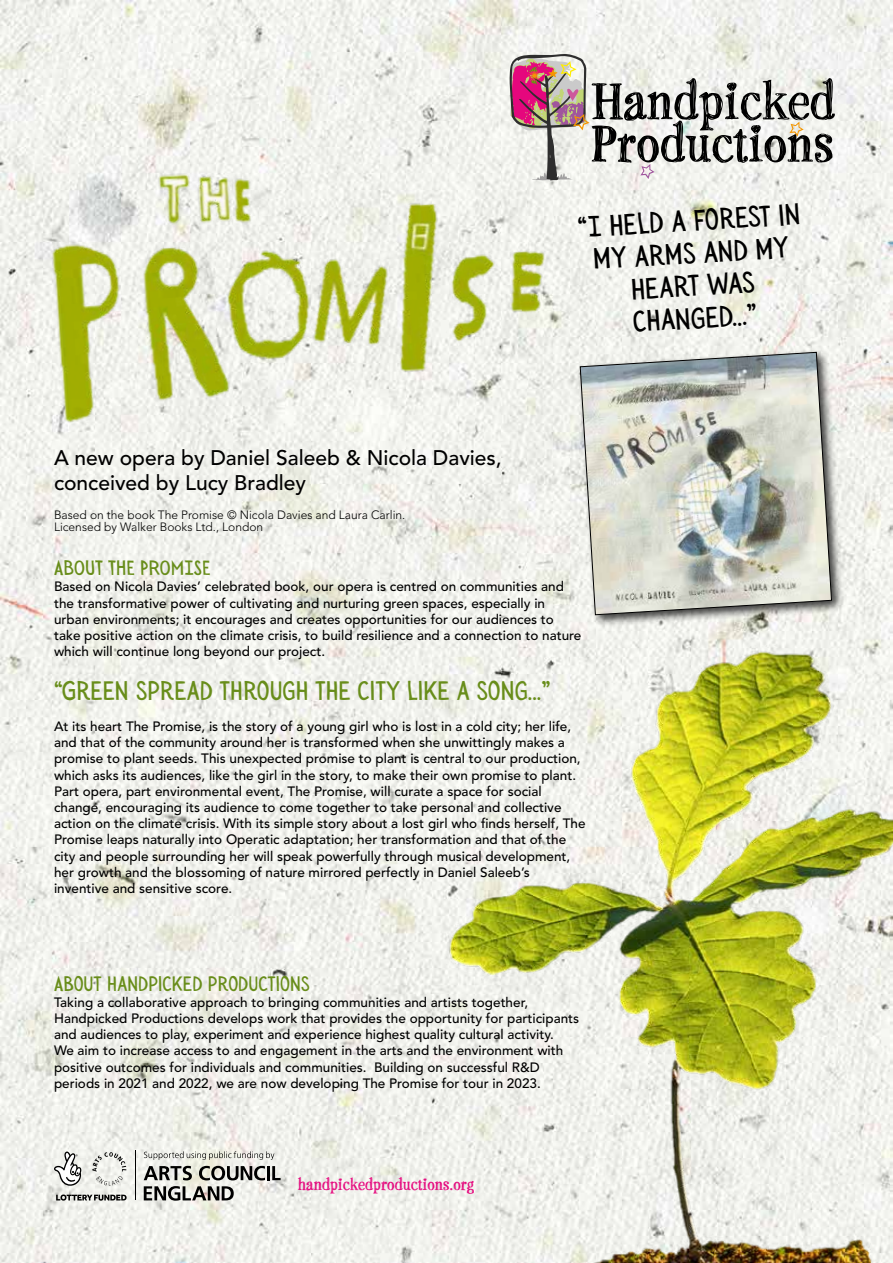
<style>
.page{position:relative;width:893px;height:1263px;background:#fff}
.page>*{position:absolute;margin:0;border:0;box-sizing:border-box;transform-origin:0 0}
.t1{font:30px/32.4px "Sensa Wild Fill";color:#000;text-align:center}
.t2{font:27px "Sensa Wild Fill";color:#688d1a}
.t3{font:500 21px/25.2px "Avenir LT Std";color:#000}
.t4{font:21px "Sensa Wild Fill";color:#688d1a}
.t5{font:700 18px "P22 Stanyan";color:#e5077d}
.t6{font:500 13.5px/16.2px "Avenir LT Std";color:#000}
.t7{font:300 12px/12.8px "Avenir LT Std";color:#000}
</style>
<div class="page">
<img style="left:0;top:0;width:893px;height:1263px">
<svg style="left:509px;top:54px;width:326px;height:126px"></svg>
<div style="left:576px;top:348px;width:268px;height:279px;background:#000;opacity:.75"></div>
<img style="left:579px;top:352px;width:253px;height:263px">
<img style="left:379px;top:646px;width:514px;height:617px">
<img style="left:39px;top:145px;width:530px;height:282px">
<svg style="left:92px;top:1152px;width:34px;height:33px"></svg>
<svg style="left:144px;top:1166px;width:48px;height:14px"></svg>
<svg style="left:199px;top:1166px;width:66px;height:14px"></svg>
<hr style="left:267px;top:1166px;width:3px;height:14px;background:#000">
<svg style="left:272px;top:1166px;width:9px;height:14px"></svg>
<svg style="left:144px;top:1186px;width:90px;height:15px"></svg>
<svg style="left:144px;top:1151px;width:130px;height:9px"></svg>
<hr style="left:135px;top:1150px;width:1px;height:50px;background:#000">
<svg style="left:56px;top:1194px;width:71px;height:6px"></svg>
<svg style="left:54px;top:1151px;width:28px;height:35px"></svg>
<h3 class="t3" style="left:54px;top:446px;width:449px">A new opera by Daniel Saleeb &amp; Nicola Davies, conceived by Lucy Bradley</h3>
<h1 class="t1" style="left:577px;top:211px;width:224px;rotate:-3deg">“I HELD A FOREST IN<br>MY ARMS AND MY<br>HEART WAS<br>CHANGED...”</h1>
<p class="t7" style="left:54px;top:508px;width:353px">Based on the book The Promise © Nicola Davies and Laura Carlin.<br>Licensed by Walker Books Ltd., London</p>
<h3 class="t4" style="left:54px;top:556px;width:158px">ABOUT THE PROMISE</h3>
<p class="t6" style="left:54px;top:579px;width:529px">Based on Nicola Davies’ celebrated book, our opera is centred on communities and the transformative power of cultivating and nurturing green spaces, especially in urban environments; it encourages and creates opportunities for our audiences to take positive action on the climate crisis, to build resilience and a connection to nature which will continue long beyond our project.</p>
<h2 class="t2" style="left:54px;top:676px;width:498px">“GREEN SPREAD THROUGH THE CITY LIKE A SONG...”</h2>
<p class="t6" style="left:54px;top:718px;width:533px">At its heart The Promise, is the story of a young girl who is lost in a cold city; her life, and that of the community around her is transformed when she unwittingly makes a promise to plant seeds. This unexpected promise to plant is central to our production, which asks its audiences, like the girl in the story, to make their own promise to plant.<br>Part opera, part environmental event, The Promise, will curate a space for social change, encouraging its audience to come together to take personal and collective action on the climate crisis. With its simple story about a lost girl who finds herself, The Promise leaps naturally into Operatic adaptation; her transformation and that of the city and people surrounding her will speak powerfully through musical development, her growth and the blossoming of nature mirrored perfectly in Daniel Saleeb’s inventive and sensitive score.</p>
<h3 class="t4" style="left:54px;top:972px;width:258px">ABOUT HANDPICKED PRODUCTIONS</h3>
<p class="t6" style="left:54px;top:994px;width:527px">Taking a collaborative approach to bringing communities and artists together, Handpicked Productions develops work that provides the opportunity for participants and audiences to play, experiment and experience highest quality cultural activity.<br>We aim to increase access to and engagement in the arts and the environment with positive outcomes for individuals and communities. Building on successful R&amp;D periods in 2021 and 2022, we are now developing The Promise for tour in 2023.</p>
<h3 class="t5" style="left:298px;top:1173px;width:178px">handpickedproductions.org</h3>
</div>
